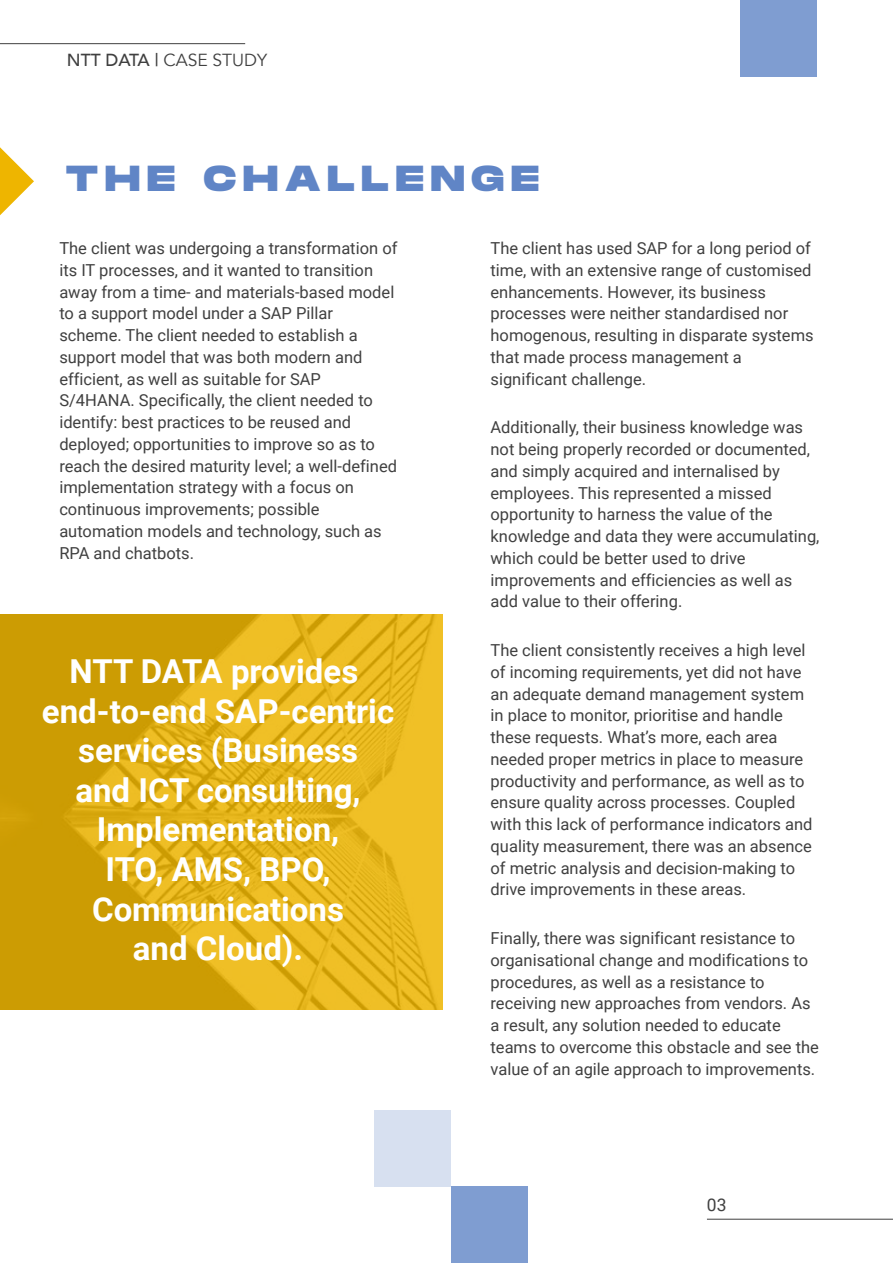
<style>
.page{position:relative;width:893px;height:1263px;background:#fff}
.page>*{position:absolute;margin:0;border:0;box-sizing:border-box;transform-origin:0 0}
.t1{font:800 36px "Monument Extended";letter-spacing:.2em;color:#6085c6}
.t2{font:700 33px/39.6px "Roboto";color:#fff;text-align:center}
.t3{font:17.4px "Avenir";color:#404040}
.t4{font:17.4px "Roboto";color:#404040}
.t5{font:16.5px/21.8px "Roboto";color:#404040}
.s1{font-weight:500}
</style>
<div class="page">
<svg style="left:0;top:614px;width:442px;height:396px;background:#ddad13"></svg>
<hr style="left:0;top:43px;width:245px;height:1px;background:#404040">
<hr style="left:707px;top:1219px;width:186px;height:1px;background:#404040">
<div style="left:451px;top:1186px;width:76px;height:77px;background:#7f9dd1"></div>
<div style="left:374px;top:1110px;width:77px;height:76px;background:#d7e0f0"></div>
<svg style="left:0;top:147px;width:34px;height:68px"></svg>
<div style="left:740px;top:0;width:76px;height:77px;background:#7f9dd1"></div>
<p class="t3" style="left:67px;top:50px;width:202px"><span class="s1">NTT DATA |</span> CASE STUDY</p>
<h1 class="t1" style="left:66px;top:152px;width:474px">THE CHALLENGE</h1>
<p class="t5" style="left:59px;top:237px;width:340px">The client was undergoing a transformation of its IT processes, and it wanted to transition away from a time- and materials-based model to a support model under a SAP Pillar scheme. The client needed to establish a support model that was both modern and efficient, as well as suitable for SAP S/4HANA. Specifically, the client needed to identify: best practices to be reused and deployed; opportunities to improve so as to reach the desired maturity level; a well-defined implementation strategy with a focus on continuous improvements; possible automation models and technology, such as RPA and chatbots.</p>
<h2 class="t2" style="left:42px;top:650px;width:354px">NTT DATA provides end-to-end SAP-centric services (Business<br>and ICT consulting,<br>Implementation,<br>ITO, AMS, BPO,<br>Communications<br>and Cloud).</h2>
<p class="t5" style="left:490px;top:237px;width:325px">The client has used SAP for a long period of time, with an extensive range of customised enhancements. However, its business processes were neither standardised nor homogenous, resulting in disparate systems that made process management a significant challenge.</p>
<p class="t5" style="left:490px;top:416px;width:330px">Additionally, their business knowledge was not being properly recorded or documented, and simply acquired and internalised by employees. This represented a missed opportunity to harness the value of the knowledge and data they were accumulating, which could be better used to drive improvements and efficiencies as well as add value to their offering.</p>
<p class="t5" style="left:490px;top:639px;width:324px">The client consistently receives a high level of incoming requirements, yet did not have an adequate demand management system in place to monitor, prioritise and handle these requests. What’s more, each area needed proper metrics in place to measure productivity and performance, as well as to ensure quality across processes. Coupled with this lack of performance indicators and quality measurement, there was an absence of metric analysis and decision-making to drive improvements in these areas.</p>
<p class="t5" style="left:490px;top:927px;width:330px">Finally, there was significant resistance to organisational change and modifications to procedures, as well as a resistance to receiving new approaches from vendors. As a result, any solution needed to educate teams to overcome this obstacle and see the value of an agile approach to improvements.</p>
<p class="t4" style="left:707px;top:1193px;width:21px">03</p>
</div>
